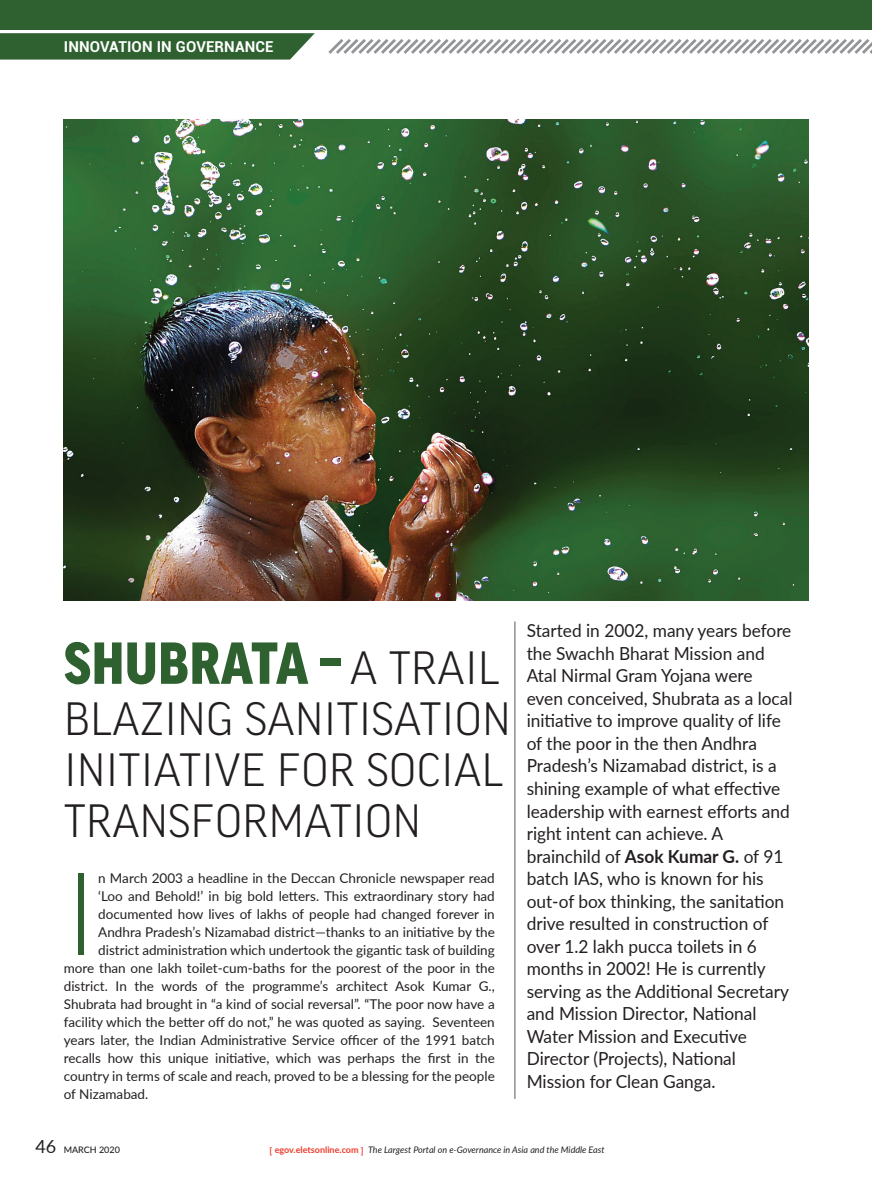
<style>
.page{position:relative;width:872px;height:1183px;background:#fff}
.page>*{position:absolute;margin:0;border:0;box-sizing:border-box;transform-origin:0 0}
.Body_Text-Om{font:300 115.2px "Lato";color:#2e612f}
.IW_001_A_head{font:900 57px "Good Pro";letter-spacing:.01em;color:#2e612f;scale:.92 1}
.IW_001_A_head-2{font:300 45px/51px "Good Pro";letter-spacing:.01em;color:#231f20}
.IW_001_intro{font:18px/22.5px "Lato";color:#231f20;scale:.96 1}
.t1{font:700 15px "Roboto";letter-spacing:.01em;color:#fff}
.Body_Text-Om-2{font:13.5px "Lato";color:#231f20}
.t2{font:italic 9px "Lato";color:#231f20}
.t3{font:500 9px "Lato";color:#231f20}
.s1{font-weight:300;font-size:45px;color:#231f20}
.s2{font-weight:700}
.s3{font-weight:400;font-size:18px}
.s4{font-weight:700;font-style:normal;color:#ef3e2e}
</style>
<div class="page">
<svg style="left:0;top:33px;width:315px;height:27px;background:#3a6a3b"></svg>
<div style="left:0;top:0;width:872px;height:30px;background:#2e612f"></div>
<svg style="left:328px;top:39px;width:544px;height:15px"></svg>
<hr style="left:514px;top:621px;width:1px;height:477px;background:#57585a">
<img style="left:64px;top:120px;width:744px;height:480px">
<p class="t1" style="left:64px;top:36px;width:211px">INNOVATION IN GOVERNANCE</p>
<p class="IW_001_A_head" style="left:64px;top:631px;width:475px">SHUBRATA – <span class="s1">A TRAIL</span></p>
<p class="IW_001_A_head-2" style="left:64px;top:693px;width:448px">BLAZING SANITISATION<br>INITIATIVE FOR SOCIAL<br>TRANSFORMATION</p>
<p class="Body_Text-Om" style="left:64px;top:851px;width:36px">I</p>
<p class="Body_Text-Om-2" style="left:98px;top:867px;width:398px">n March 2003 a headline in the Deccan Chronicle newspaper read</p>
<p class="Body_Text-Om-2" style="left:98px;top:885px;width:398px">‘Loo and Behold!’ in big bold letters. This extraordinary story had</p>
<p class="Body_Text-Om-2" style="left:98px;top:903px;width:398px">documented how lives of lakhs of people had changed forever in</p>
<p class="Body_Text-Om-2" style="left:98px;top:921px;width:398px">Andhra Pradesh’s Nizamabad district—thanks to an initiative by the</p>
<p class="Body_Text-Om-2" style="left:98px;top:939px;width:398px">district administration which undertook the gigantic task of building</p>
<p class="Body_Text-Om-2" style="left:64px;top:957px;width:432px">more than one lakh toilet-cum-baths for the poorest of the poor in the</p>
<p class="Body_Text-Om-2" style="left:64px;top:975px;width:432px">district. In the words of the programme’s architect Asok Kumar G.,</p>
<p class="Body_Text-Om-2" style="left:64px;top:993px;width:432px">Shubrata had brought in “a kind of social reversal”. “The poor now have a</p>
<p class="Body_Text-Om-2" style="left:64px;top:1011px;width:432px">facility which the better off do not,” he was quoted as saying. Seventeen</p>
<p class="Body_Text-Om-2" style="left:64px;top:1029px;width:432px">years later, the Indian Administrative Service officer of the 1991 batch</p>
<p class="Body_Text-Om-2" style="left:64px;top:1047px;width:432px">recalls how this unique initiative, which was perhaps the first in the</p>
<p class="Body_Text-Om-2" style="left:64px;top:1065px;width:432px">country in terms of scale and reach, proved to be a blessing for the people</p>
<p class="Body_Text-Om-2" style="left:64px;top:1083px;width:86px">of Nizamabad.</p>
<p class="IW_001_intro" style="left:526px;top:618px;width:278px">Started in 2002, many years before the Swachh Bharat Mission and<br>Atal Nirmal Gram Yojana were even conceived, Shubrata as a local initiative to improve quality of life of the poor in the then Andhra<br>Pradesh’s Nizamabad district, is a shining example of what effective leadership with earnest efforts and right intent can achieve. A brainchild of <span class="s2">Asok Kumar G.</span> of 91 batch IAS, who is known for his out-of box thinking, the sanitation drive resulted in construction of over 1.2 lakh pucca toilets in 6 months in 2002! He is currently serving as the Additional Secretary and Mission Director, National<br>Water Mission and Executive<br>Director (Projects), National<br>Mission for Clean Ganga.</p>
<p class="t3" style="left:35px;top:1142px;width:86px"><span class="s3">46</span> MARCH 2020</p>
<p class="t2" style="left:269px;top:1142px;width:336px"><span class="s4">[ egov.eletsonline.com ]</span> The Largest Portal on e-Governance in Asia and the Middle East</p>
</div>
